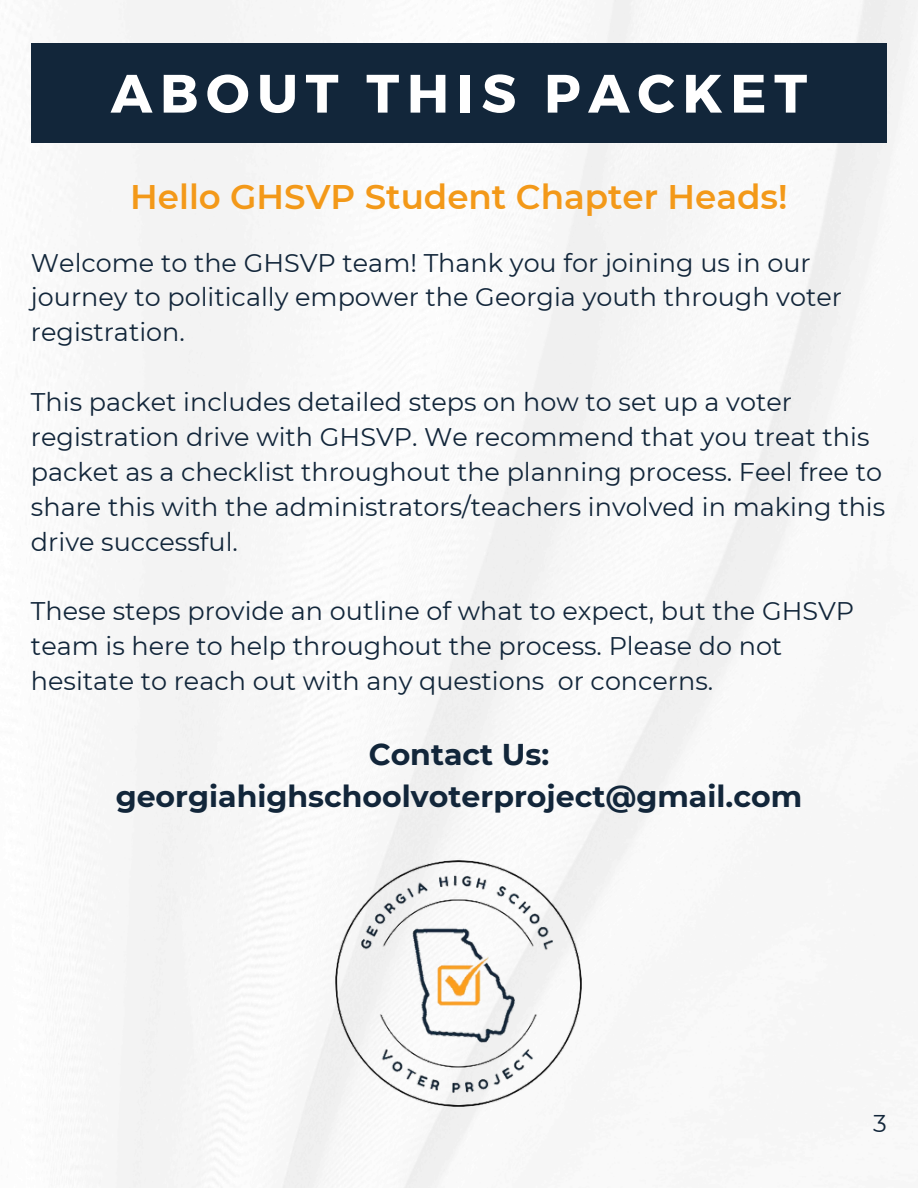
<style>
.page{position:relative;width:918px;height:1188px;background:#fff}
.page>*{position:absolute;margin:0;border:0;box-sizing:border-box;transform-origin:0 0}
.t1{font:700 54px "Montserrat";letter-spacing:.14em;color:#fff}
.t2{font:600 34.05px "Montserrat";color:#f39919}
.t3{font:700 30px/41.7px "Montserrat";color:#12263a;text-align:center}
.t4{font:25.5px/34.8px "Montserrat";color:#12263a}
.t5{font:24.3px "Montserrat";color:#12263a}
</style>
<div class="page">
<div style="left:31px;top:43px;width:856px;height:100px;background:#12263a"></div>
<img style="left:274px;top:799px;width:370px;height:370px">
<h1 class="t1" style="left:111px;top:58px;width:698px">ABOUT THIS PACKET</h1>
<p class="t2" style="left:130px;top:176px;width:659px">Hello GHSVP Student Chapter Heads!</p>
<p class="t4" style="left:31px;top:245px;width:813px">Welcome to the GHSVP team! Thank you for joining us in our journey to politically empower the Georgia youth through voter registration.</p>
<h3 class="t4" style="left:31px;top:385px;width:856px">This packet includes detailed steps on how to set up a voter registration drive with GHSVP. We recommend that you treat this packet as a checklist throughout the planning process. Feel free to share this with the administrators/teachers involved in making this drive successful.</h3>
<p class="t4" style="left:31px;top:594px;width:825px">These steps provide an outline of what to expect, but the GHSVP team is here to help throughout the process. Please do not hesitate to reach out with any questions or concerns.</p>
<p class="t3" style="left:116px;top:734px;width:688px">Contact Us: georgiahighschoolvoterproject@gmail.com</p>
<h2 class="t5" style="left:873px;top:1108px;width:15px">3</h2>
</div>
